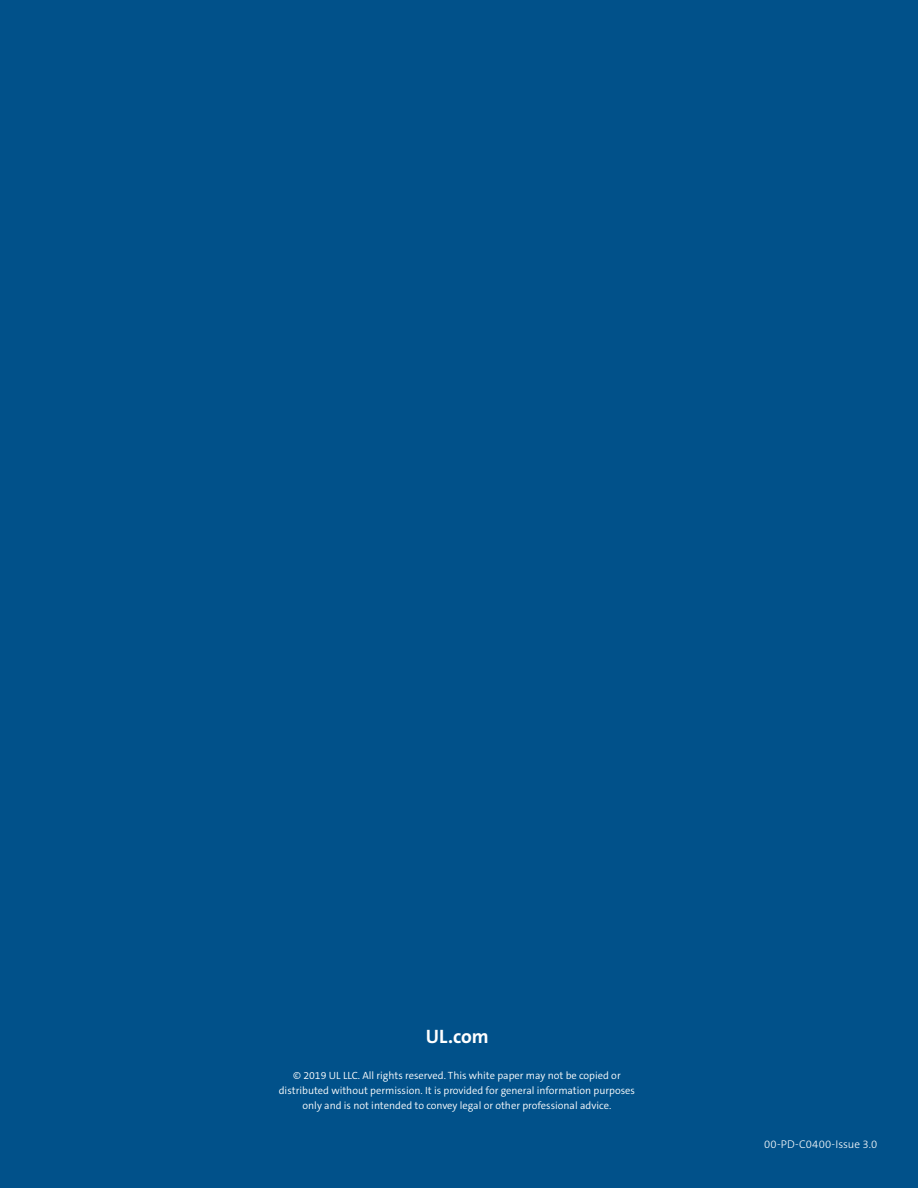
<style>
.page{position:relative;width:918px;height:1188px;background:#01518a}
.page>*{position:absolute;margin:0;border:0;box-sizing:border-box;transform-origin:0 0}
.t1{font:700 19.5px "The Sans C5";color:#fff}
.t2{font:300 11.25px "The Sans C5";letter-spacing:.005em;color:#fff}
.t3{font:300 10.5px/15px "The Sans C5";color:#fff;text-align:center}
</style>
<div class="page">
<h1 class="t1" style="left:426px;top:1024px;width:64px">UL.com</h1>
<p class="t3" style="left:279px;top:1068px;width:358px">© 2019 UL LLC. All rights reserved. This white paper may not be copied or distributed without permission. It is provided for general information purposes only and is not intended to convey legal or other professional advice.</p>
<p class="t2" style="left:764px;top:1136px;width:115px">00-PD-C0400-Issue 3.0</p>
</div>
